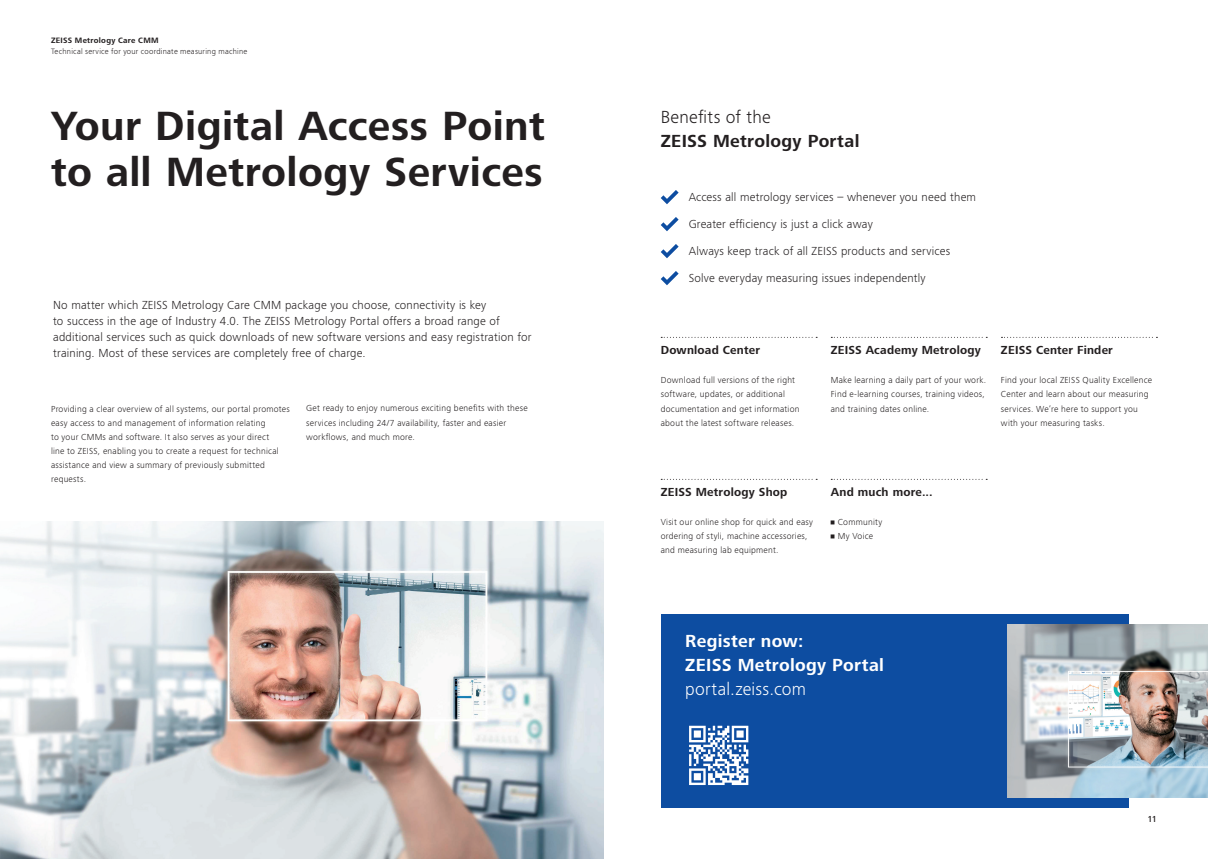
<style>
.page{position:relative;width:1208px;height:859px;background:#fff}
.page>*{position:absolute;margin:0;border:0;box-sizing:border-box;transform-origin:0 0}
.t1{font:700 42px/46px "ZEISS Frutiger Next W1 G";letter-spacing:.01em;color:#231f20}
.t2{font:700 18px/24px "ZEISS Frutiger Next W1 G";letter-spacing:.015em;color:#fff}
.t3{font:700 18px "ZEISS Frutiger Next W1 G";letter-spacing:.015em;color:#231f20}
.t4{font:300 18px "ZEISS Frutiger Next W1 G";letter-spacing:.015em;color:#fff}
.t5{font:300 18px "ZEISS Frutiger Next W1 G";letter-spacing:.015em;color:#231f20}
.t6{font:300 12px/16px "ZEISS Frutiger Next W1 G";letter-spacing:.015em;color:#231f20}
.t7{font:700 12px "ZEISS Frutiger Next W1 G";letter-spacing:.02em;color:#231f20}
.t8{font:300 9px/14.1px "ZEISS Frutiger Next W1 G";letter-spacing:.025em;color:#231f20}
.t9{font:500 9px "ZEISS Frutiger Next W1 G";color:#231f20}
.t10{font:300 8px "ZEISS Frutiger Next W1 G";letter-spacing:.03em;color:#231f20}
.t11{font:700 8px "ZEISS Frutiger Next W1 G";letter-spacing:.035em;color:#231f20}
</style>
<div class="page">
<img style="left:0;top:521px;width:604px;height:338px">
<svg style="left:661px;top:190px;width:17px;height:14px"></svg>
<svg style="left:661px;top:217px;width:17px;height:14px"></svg>
<svg style="left:660px;top:244px;width:18px;height:14px"></svg>
<svg style="left:660px;top:271px;width:18px;height:14px"></svg>
<svg style="left:1001px;top:337px;width:156px;height:1px"></svg>
<svg style="left:661px;top:479px;width:156px;height:1px"></svg>
<svg style="left:831px;top:337px;width:156px;height:1px"></svg>
<svg style="left:661px;top:337px;width:156px;height:1px"></svg>
<svg style="left:831px;top:479px;width:156px;height:1px"></svg>
<div style="left:660px;top:614px;width:468px;height:194px;background:#0d4da1"></div>
<img style="left:1007px;top:624px;width:201px;height:173px">
<svg style="left:689px;top:726px;width:59px;height:59px"></svg>
<p class="t11" style="left:51px;top:34px;width:109px">ZEISS Metrology Care CMM</p>
<p class="t10" style="left:51px;top:46px;width:198px">Technical service for your coordinate measuring machine</p>
<h1 class="t1" style="left:51px;top:102px;width:495px">Your Digital Access Point to all Metrology Services</h1>
<p class="t6" style="left:53px;top:296px;width:480px">No matter which ZEISS Metrology Care CMM package you choose, connectivity is key<br>to success in the age of Industry 4.0. The ZEISS Metrology Portal offers a broad range of additional services such as quick downloads of new software versions and easy registration for training. Most of these services are completely free of charge.</p>
<p class="t8" style="left:51px;top:401px;width:240px">Providing a clear overview of all systems, our portal promotes easy access to and management of information relating<br>to your CMMs and software. It also serves as your direct<br>line to ZEISS, enabling you to create a request for technical assistance and view a summary of previously submitted requests.</p>
<p class="t8" style="left:306px;top:401px;width:223px">Get ready to enjoy numerous exciting benefits with these services including 24/7 availability, faster and easier workflows, and much more.</p>
<h2 class="t5" style="left:660px;top:104px;width:112px">Benefits of the</h2>
<h2 class="t3" style="left:660px;top:128px;width:200px">ZEISS Metrology Portal</h2>
<h3 class="t6" style="left:688px;top:189px;width:289px">Access all metrology services – whenever you need them</h3>
<h3 class="t6" style="left:688px;top:216px;width:186px">Greater efficiency is just a click away</h3>
<h3 class="t6" style="left:688px;top:243px;width:263px">Always keep track of all ZEISS products and services</h3>
<h3 class="t6" style="left:688px;top:270px;width:238px">Solve everyday measuring issues independently</h3>
<h3 class="t7" style="left:660px;top:342px;width:101px">Download Center</h3>
<p class="t8" style="left:660px;top:373px;width:140px">Download full versions of the right software, updates, or additional documentation and get information about the latest software releases.</p>
<h3 class="t7" style="left:830px;top:342px;width:152px">ZEISS Academy Metrology</h3>
<p class="t8" style="left:830px;top:373px;width:157px">Make learning a daily part of your work.<br>Find e-learning courses, training videos, and training dates online.</p>
<h3 class="t7" style="left:1001px;top:342px;width:113px">ZEISS Center Finder</h3>
<p class="t8" style="left:1001px;top:373px;width:153px">Find your local ZEISS Quality Excellence Center and learn about our measuring services. We’re here to support you with your measuring tasks.</p>
<h3 class="t7" style="left:660px;top:483px;width:128px">ZEISS Metrology Shop</h3>
<p class="t8" style="left:660px;top:514px;width:154px">Visit our online shop for quick and easy ordering of styli, machine accessories, and measuring lab equipment.</p>
<h3 class="t7" style="left:830px;top:483px;width:103px">And much more...</h3>
<p class="t8" style="left:830px;top:514px;width:53px">• Community</p>
<p class="t8" style="left:830px;top:528px;width:44px">• My Voice</p>
<h2 class="t2" style="left:685px;top:628px;width:200px">Register now:<br>ZEISS Metrology Portal</h2>
<h2 class="t4" style="left:685px;top:676px;width:122px">portal.zeiss.com</h2>
<p class="t9" style="left:1147px;top:813px;width:11px">11</p>
</div>
